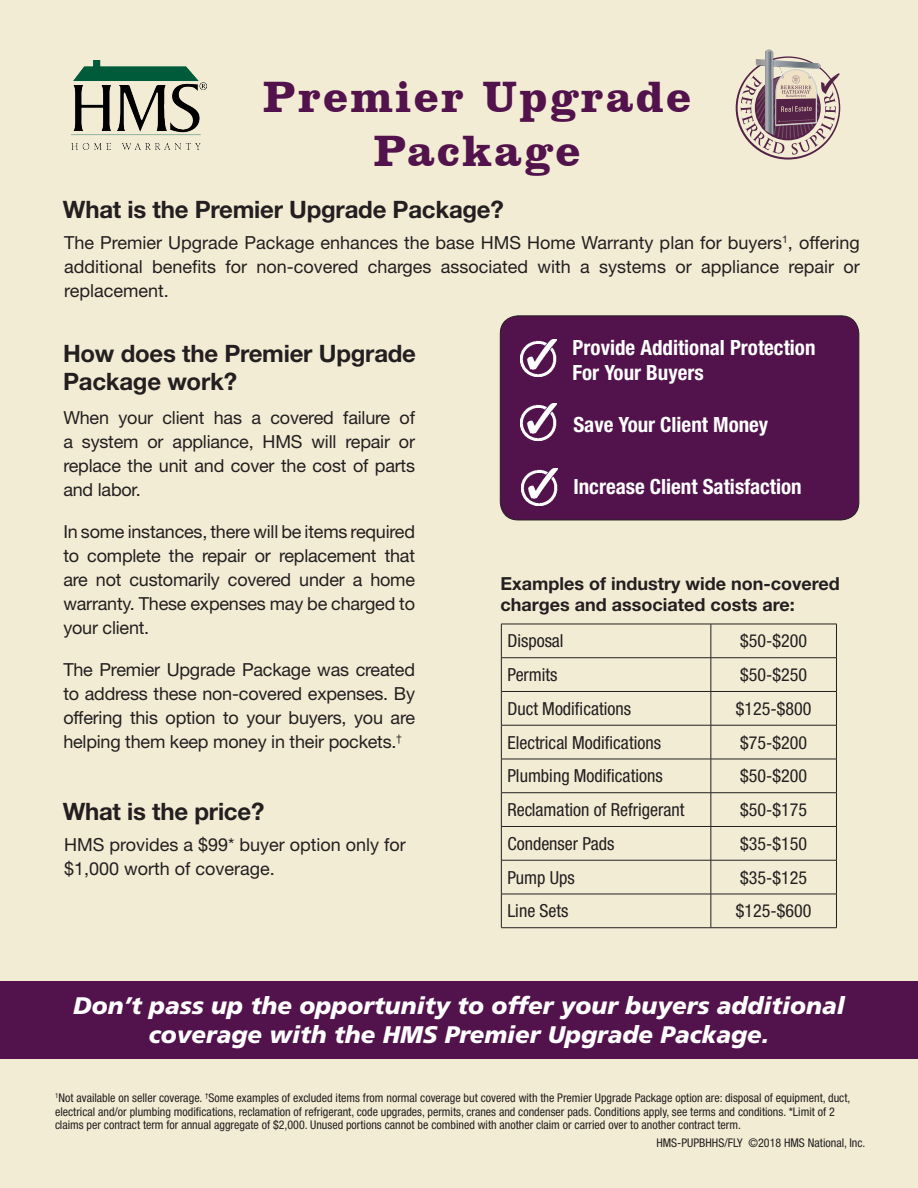
<style>
.page{position:relative;width:918px;height:1188px;background:#f3ecd4}
.page>*{position:absolute;margin:0;border:0;box-sizing:border-box;transform-origin:0 0}
.t1{font:700 45px/54px "Clarendon BT";letter-spacing:.05em;color:#52124c;text-align:center}
.t2{font:italic 900 24px "Frutiger LT Std";color:#fff}
.t3{font:700 24px/28.8px "Helvetica Neue LT Std";letter-spacing:-.01em;color:#231f20}
.t4{font:700 condensed 21px/25.2px "Helvetica Neue LT Std";color:#fff}
.t5{font:18px/24px "Helvetica Neue LT Std";letter-spacing:-.01em;color:#231f20;text-align:justify}
.t6{font:condensed 18px "Helvetica Neue LT Std";color:#231f20}
.t7{font:700 18px/21.6px "Helvetica Neue LT Std";color:#231f20}
.t8{font:condensed 12px/13.5px "Helvetica Neue LT Std";color:#231f20}
</style>
<div class="page">
<img style="left:71px;top:60px;width:135px;height:90px">
<div style="left:0;top:981px;width:918px;height:77px;background:#52124c"></div>
<hr style="left:501px;top:658px;width:1px;height:33px;background:#231f20">
<hr style="left:711px;top:658px;width:1px;height:33px;background:#231f20">
<hr style="left:836px;top:658px;width:1px;height:33px;background:#231f20">
<hr style="left:501px;top:691px;width:210px;height:1px;background:#231f20">
<hr style="left:501px;top:692px;width:1px;height:33px;background:#231f20">
<hr style="left:711px;top:691px;width:126px;height:1px;background:#231f20">
<hr style="left:711px;top:692px;width:1px;height:33px;background:#231f20">
<hr style="left:836px;top:692px;width:1px;height:33px;background:#231f20">
<hr style="left:501px;top:725px;width:210px;height:1px;background:#231f20">
<hr style="left:501px;top:725px;width:1px;height:34px;background:#231f20">
<hr style="left:711px;top:725px;width:126px;height:1px;background:#231f20">
<hr style="left:711px;top:725px;width:1px;height:34px;background:#231f20">
<hr style="left:836px;top:725px;width:1px;height:34px;background:#231f20">
<hr style="left:501px;top:759px;width:210px;height:1px;background:#231f20">
<hr style="left:501px;top:759px;width:1px;height:34px;background:#231f20">
<hr style="left:711px;top:759px;width:126px;height:1px;background:#231f20">
<hr style="left:711px;top:759px;width:1px;height:34px;background:#231f20">
<hr style="left:836px;top:759px;width:1px;height:34px;background:#231f20">
<hr style="left:501px;top:792px;width:210px;height:1px;background:#231f20">
<hr style="left:501px;top:793px;width:1px;height:33px;background:#231f20">
<hr style="left:711px;top:792px;width:126px;height:1px;background:#231f20">
<hr style="left:711px;top:793px;width:1px;height:33px;background:#231f20">
<hr style="left:836px;top:793px;width:1px;height:33px;background:#231f20">
<hr style="left:501px;top:826px;width:210px;height:1px;background:#231f20">
<hr style="left:501px;top:827px;width:1px;height:33px;background:#231f20">
<hr style="left:711px;top:826px;width:126px;height:1px;background:#231f20">
<hr style="left:711px;top:827px;width:1px;height:33px;background:#231f20">
<hr style="left:836px;top:827px;width:1px;height:33px;background:#231f20">
<hr style="left:501px;top:860px;width:210px;height:1px;background:#231f20">
<hr style="left:501px;top:860px;width:1px;height:34px;background:#231f20">
<hr style="left:711px;top:860px;width:126px;height:1px;background:#231f20">
<hr style="left:711px;top:860px;width:1px;height:34px;background:#231f20">
<hr style="left:836px;top:860px;width:1px;height:34px;background:#231f20">
<hr style="left:501px;top:894px;width:210px;height:1px;background:#231f20">
<hr style="left:501px;top:894px;width:1px;height:34px;background:#231f20">
<hr style="left:711px;top:894px;width:126px;height:1px;background:#231f20">
<hr style="left:711px;top:894px;width:1px;height:34px;background:#231f20">
<hr style="left:836px;top:894px;width:1px;height:34px;background:#231f20">
<hr style="left:501px;top:927px;width:210px;height:1px;background:#231f20">
<hr style="left:711px;top:927px;width:126px;height:1px;background:#231f20">
<hr style="left:501px;top:624px;width:210px;height:1px;background:#231f20">
<hr style="left:501px;top:624px;width:1px;height:34px;background:#231f20">
<hr style="left:711px;top:624px;width:126px;height:1px;background:#231f20">
<hr style="left:711px;top:624px;width:1px;height:34px;background:#231f20">
<hr style="left:836px;top:624px;width:1px;height:34px;background:#231f20">
<hr style="left:501px;top:657px;width:210px;height:1px;background:#231f20">
<hr style="left:711px;top:657px;width:126px;height:1px;background:#231f20">
<div style="left:500px;top:316px;width:359px;height:204px;background:#52124c;border-radius:18px"></div>
<div style="left:500px;top:316px;width:359px;height:204px;border:1px solid #231f20;border-radius:18px"></div>
<img style="left:520px;top:339px;width:36px;height:37px">
<img style="left:520px;top:403px;width:36px;height:37px">
<img style="left:522px;top:468px;width:36px;height:37px">
<svg style="left:736px;top:50px;width:104px;height:110px"></svg>
<p class="t1" style="left:263px;top:69px;width:429px">Premier Upgrade<br>Package</p>
<p class="t3" style="left:63px;top:194px;width:442px">What is the Premier Upgrade Package?</p>
<p class="t5" style="left:64px;top:231px;width:797px">The Premier Upgrade Package enhances the base HMS Home Warranty plan for buyers<sup>1</sup>, offering additional benefits for non-covered charges associated with a systems or appliance repair or replacement.</p>
<p class="t3" style="left:63px;top:338px;width:355px">How does the Premier Upgrade<br>Package work?</p>
<p class="t5" style="left:63px;top:405px;width:353px">When your client has a covered failure of a system or appliance, HMS will repair or replace the unit and cover the cost of parts and labor.</p>
<p class="t5" style="left:63px;top:519px;width:353px">In some instances, there will be items required to complete the repair or replacement that are not customarily covered under a home warranty. These expenses may be charged to your client.</p>
<p class="t5" style="left:63px;top:657px;width:353px">The Premier Upgrade Package was created to address these non-covered expenses. By offering this option to your buyers, you are helping them keep money in their pockets.<sup>†</sup></p>
<p class="t3" style="left:63px;top:797px;width:203px">What is the price?</p>
<p class="t5" style="left:64px;top:833px;width:343px">HMS provides a $99* buyer option only for $1,000 worth of coverage.</p>
<p class="t4" style="left:573px;top:335px;width:245px">Provide Additional Protection<br>For Your Buyers</p>
<p class="t4" style="left:573px;top:412px;width:196px">Save Your Client Money</p>
<p class="t4" style="left:573px;top:474px;width:230px">Increase Client Satisfaction</p>
<p class="t7" style="left:501px;top:572px;width:341px">Examples of industry wide non-covered charges and associated costs are:</p>
<p class="t6" style="left:507px;top:631px;width:58px">Disposal</p>
<p class="t6" style="left:740px;top:631px;width:68px">$50-$200</p>
<p class="t6" style="left:507px;top:664px;width:52px">Permits</p>
<p class="t6" style="left:740px;top:664px;width:68px">$50-$250</p>
<p class="t6" style="left:507px;top:698px;width:125px">Duct Modifications</p>
<p class="t6" style="left:736px;top:698px;width:77px">$125-$800</p>
<p class="t6" style="left:507px;top:732px;width:155px">Electrical Modifications</p>
<p class="t6" style="left:740px;top:732px;width:68px">$75-$200</p>
<p class="t6" style="left:507px;top:766px;width:157px">Plumbing Modifications</p>
<p class="t6" style="left:740px;top:766px;width:68px">$50-$200</p>
<p class="t6" style="left:507px;top:799px;width:179px">Reclamation of Refrigerant</p>
<p class="t6" style="left:740px;top:799px;width:68px">$50-$175</p>
<p class="t6" style="left:507px;top:833px;width:109px">Condenser Pads</p>
<p class="t6" style="left:740px;top:833px;width:68px">$35-$150</p>
<p class="t6" style="left:507px;top:867px;width:69px">Pump Ups</p>
<p class="t6" style="left:740px;top:867px;width:68px">$35-$125</p>
<p class="t6" style="left:507px;top:901px;width:63px">Line Sets</p>
<p class="t6" style="left:736px;top:901px;width:77px">$125-$600</p>
<p class="t2" style="left:73px;top:992px;width:773px">Don’t pass up the opportunity to offer your buyers additional</p>
<p class="t2" style="left:149px;top:1020px;width:622px">coverage with the HMS Premier Upgrade Package.</p>
<p class="t8" style="left:55px;top:1091px;width:797px"><sup>1</sup>Not available on seller coverage. <sup>†</sup>Some examples of excluded items from normal coverage but covered with the Premier Upgrade Package option are: disposal of equipment, duct, electrical and/or plumbing modifications, reclamation of refrigerant, code upgrades, permits, cranes and condenser pads. Conditions apply, see terms and conditions. *Limit of 2 claims per contract term for annual aggregate of $2,000. Unused portions cannot be combined with another claim or carried over to another contract term.</p>
<p class="t8" style="left:656px;top:1136px;width:211px">HMS-PUPBHHS/FLY ©2018 HMS National, Inc.</p>
</div>
